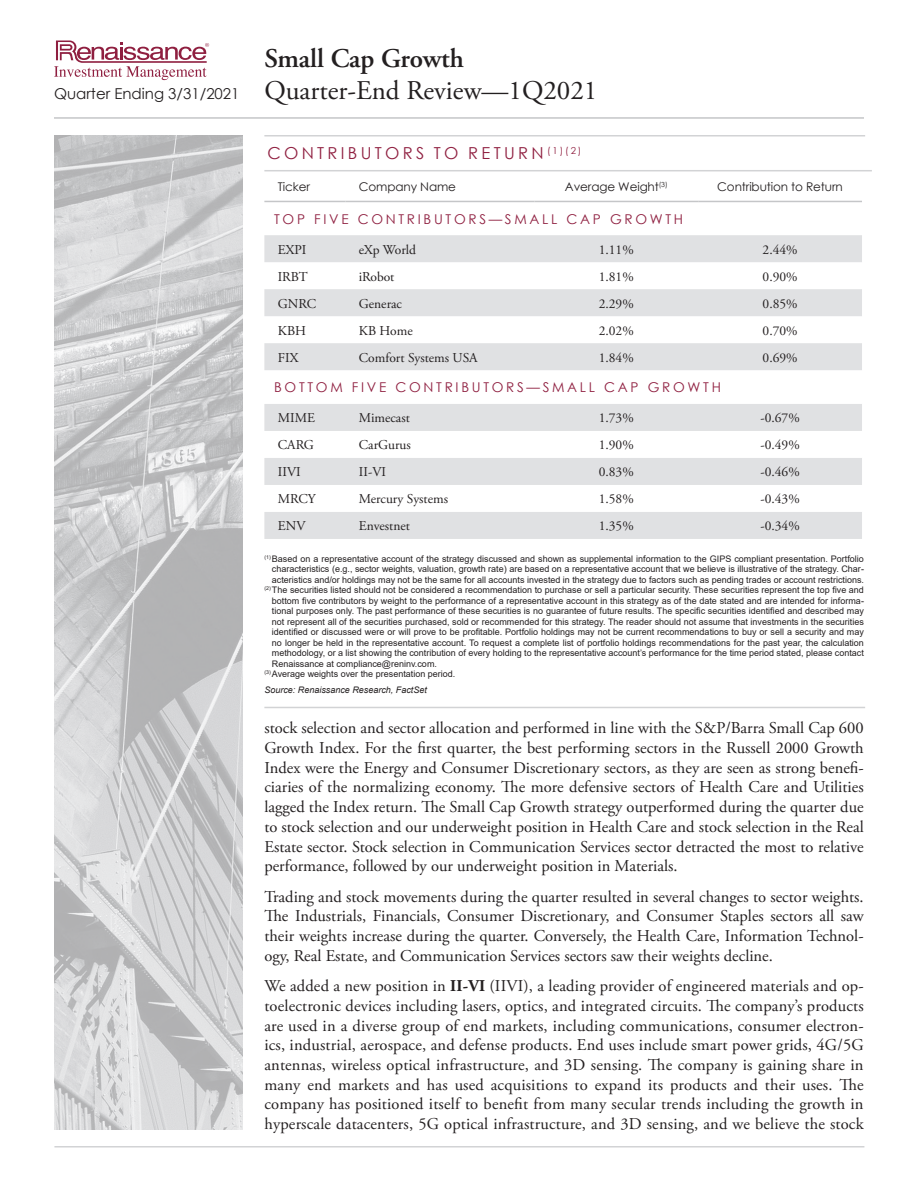
<style>
.page{position:relative;width:918px;height:1188px;background:#fff}
.page>*{position:absolute;margin:0;border:0;box-sizing:border-box;transform-origin:0 0}
.t1{font:27px/32.4px "Adobe Garamond Pro";color:#231f20}
.Commentaries_Body{font:16.5px/19.6px "Adobe Garamond Pro";color:#231f20;text-align:justify}
.t2{font:16.5px "Century Gothic";letter-spacing:.2em;color:#8f1f40}
.t3{font:13.5px "Adobe Garamond Pro";color:#231f20}
.t4{font:13.5px "Century Gothic";letter-spacing:.2em;color:#8f1f40}
.t5{font:12px "Century Gothic";letter-spacing:-.01em;color:#231f20}
.Page_disclosures{font:9px/10.5px "Arial";color:#231f20;text-align:justify}
.Page_disclosures-2{font:italic 9px "Arial";color:#231f20}
.s1{font-weight:600}
.s2{font-family:"Century Gothic";font-size:15px}
.s3{font-weight:700}
</style>
<div class="page">
<svg style="left:54px;top:40px;width:155px;height:40px"></svg>
<hr style="left:54px;top:117px;width:810px;height:2px;background:#c5c6c8">
<hr style="left:54px;top:1146px;width:810px;height:2px;background:#d2d3d5">
<img style="left:54px;top:135px;width:189px;height:994px">
<svg style="left:264px;top:235px;width:598px;height:304px;fill:#e0e1e3"></svg>
<hr style="left:264px;top:201px;width:81px;height:1px;background:#c5c6c8">
<hr style="left:345px;top:201px;width:189px;height:1px;background:#c5c6c8">
<hr style="left:534px;top:201px;width:164px;height:1px;background:#c5c6c8">
<hr style="left:698px;top:201px;width:164px;height:1px;background:#c5c6c8">
<hr style="left:264px;top:135px;width:601px;height:1px;background:#d2d3d5">
<hr style="left:264px;top:170px;width:608px;height:1px;background:#d2d3d5">
<hr style="left:264px;top:707px;width:601px;height:1px;background:#d2d3d5">
<h1 class="t1" style="left:54px;top:43px;width:545px;text-indent:210px"><span class="s1">Small Cap Growth<br></span><span class="s2">Quarter Ending 3/31/2021</span> Quarter-End Review—1Q2021</h1>
<p class="t2" style="left:267px;top:142px;width:316px">CONTRIBUTORS TO RETURN <sup>(1)(2)</sup></p>
<p class="t5" style="left:278px;top:178px;width:34px">Ticker</p>
<p class="t5" style="left:359px;top:178px;width:99px">Company Name</p>
<p class="t5" style="left:565px;top:178px;width:104px">Average Weight<sup>(3)</sup></p>
<p class="t5" style="left:717px;top:178px;width:127px">Contribution to Return</p>
<p class="t4" style="left:274px;top:209px;width:411px">TOP FIVE CONTRIBUTORS—SMALL CAP GROWTH</p>
<p class="t3" style="left:278px;top:241px;width:30px">EXPI</p>
<p class="t3" style="left:359px;top:241px;width:59px">eXp World</p>
<p class="t3" style="left:599px;top:241px;width:37px">1.11%</p>
<p class="t3" style="left:763px;top:241px;width:37px">2.44%</p>
<p class="t3" style="left:278px;top:268px;width:31px">IRBT</p>
<p class="t3" style="left:359px;top:268px;width:37px">iRobot</p>
<p class="t3" style="left:599px;top:268px;width:37px">1.81%</p>
<p class="t3" style="left:763px;top:268px;width:37px">0.90%</p>
<p class="t3" style="left:278px;top:295px;width:40px">GNRC</p>
<p class="t3" style="left:359px;top:295px;width:45px">Generac</p>
<p class="t3" style="left:599px;top:295px;width:37px">2.29%</p>
<p class="t3" style="left:763px;top:295px;width:37px">0.85%</p>
<p class="t3" style="left:278px;top:322px;width:30px">KBH</p>
<p class="t3" style="left:359px;top:322px;width:55px">KB Home</p>
<p class="t3" style="left:599px;top:322px;width:37px">2.02%</p>
<p class="t3" style="left:763px;top:322px;width:37px">0.70%</p>
<p class="t3" style="left:278px;top:349px;width:22px">FIX</p>
<p class="t3" style="left:359px;top:349px;width:120px">Comfort Systems USA</p>
<p class="t3" style="left:599px;top:349px;width:37px">1.84%</p>
<p class="t3" style="left:763px;top:349px;width:37px">0.69%</p>
<p class="t4" style="left:274px;top:378px;width:448px">BOTTOM FIVE CONTRIBUTORS—SMALL CAP GROWTH</p>
<p class="t3" style="left:278px;top:410px;width:39px">MIME</p>
<p class="t3" style="left:359px;top:410px;width:52px">Mimecast</p>
<p class="t3" style="left:599px;top:410px;width:37px">1.73%</p>
<p class="t3" style="left:760px;top:410px;width:41px">-0.67%</p>
<p class="t3" style="left:278px;top:437px;width:38px">CARG</p>
<p class="t3" style="left:359px;top:437px;width:54px">CarGurus</p>
<p class="t3" style="left:599px;top:437px;width:37px">1.90%</p>
<p class="t3" style="left:760px;top:437px;width:41px">-0.49%</p>
<p class="t3" style="left:278px;top:464px;width:24px">IIVI</p>
<p class="t3" style="left:359px;top:464px;width:29px">II-VI</p>
<p class="t3" style="left:599px;top:464px;width:37px">0.83%</p>
<p class="t3" style="left:760px;top:464px;width:41px">-0.46%</p>
<p class="t3" style="left:278px;top:491px;width:39px">MRCY</p>
<p class="t3" style="left:359px;top:491px;width:91px">Mercury Systems</p>
<p class="t3" style="left:599px;top:491px;width:37px">1.58%</p>
<p class="t3" style="left:760px;top:491px;width:41px">-0.43%</p>
<p class="t3" style="left:278px;top:518px;width:29px">ENV</p>
<p class="t3" style="left:359px;top:518px;width:53px">Envestnet</p>
<p class="t3" style="left:599px;top:518px;width:37px">1.35%</p>
<p class="t3" style="left:760px;top:518px;width:41px">-0.34%</p>
<p class="Page_disclosures" style="left:272px;top:553px;width:594px;text-indent:-8px"><sup>(1)</sup> Based on a representative account of the strategy discussed and shown as supplemental information to the GIPS compliant presentation. Portfolio characteristics (e.g., sector weights, valuation, growth rate) are based on a representative account that we believe is illustrative of the strategy. Char&shy;acteristics and/or holdings may not be the same for all accounts invested in the strategy due to factors such as pending trades or account restrictions.</p>
<p class="Page_disclosures" style="left:272px;top:585px;width:594px;text-indent:-8px"><sup>(2)</sup> The securities listed should not be considered a recommendation to purchase or sell a particular security. These securities represent the top five and bottom five contributors by weight to the performance of a representative account in this strategy as of the date stated and are intended for informa&shy;tional purposes only. The past performance of these securities is no guarantee of future results. The specific securities identified and described may not represent all of the securities purchased, sold or recommended for this strategy. The reader should not assume that investments in the securities identified or discussed were or will prove to be profitable. Portfolio holdings may not be current recommendations to buy or sell a security and may no longer be held in the representative account. To request a complete list of portfolio holdings recommendations for the past year, the calculation methodology, or a list showing the contribution of every holding to the representative account’s performance for the time period stated, please contact Renaissance at compliance@reninv.com.</p>
<p class="Page_disclosures" style="left:264px;top:669px;width:192px"><sup>(3)</sup> Average weights over the presentation period.</p>
<p class="Page_disclosures-2" style="left:264px;top:685px;width:164px">Source: Renaissance Research, FactSet</p>
<p class="Commentaries_Body" style="left:264px;top:719px;width:601px">stock selection and sector allocation and performed in line with the S&amp;P/Barra Small Cap 600<br>Growth Index. For the first quarter, the best performing sectors in the Russell 2000 Growth Index were the Energy and Consumer Discretionary sectors, as they are seen as strong benefi&shy;ciaries of the normalizing economy. The more defensive sectors of Health Care and Utilities lagged the Index return. The Small Cap Growth strategy outperformed during the quarter due to stock selection and our underweight position in Health Care and stock selection in the Real Estate sector. Stock selection in Communication Services sector detracted the most to relative performance, followed by our underweight position in Materials.</p>
<p class="Commentaries_Body" style="left:264px;top:887px;width:601px">Trading and stock movements during the quarter resulted in several changes to sector weights.<br>The Industrials, Financials, Consumer Discretionary, and Consumer Staples sectors all saw their weights increase during the quarter. Conversely, the Health Care, Information Technol&shy;ogy, Real Estate, and Communication Services sectors saw their weights decline.</p>
<p class="Commentaries_Body" style="left:264px;top:977px;width:601px">We added a new position in <span class="s3">II-VI</span> (IIVI), a leading provider of engineered materials and op&shy;toelectronic devices including lasers, optics, and integrated circuits. The company’s products are used in a diverse group of end markets, including communications, consumer electron&shy;ics, industrial, aerospace, and defense products. End uses include smart power grids, 4G/5G antennas, wireless optical infrastructure, and 3D sensing. The company is gaining share in many end markets and has used acquisitions to expand its products and their uses. The company has positioned itself to benefit from many secular trends including the growth in hyperscale datacenters, 5G optical infrastructure, and 3D sensing, and we believe the stock</p>
</div>
